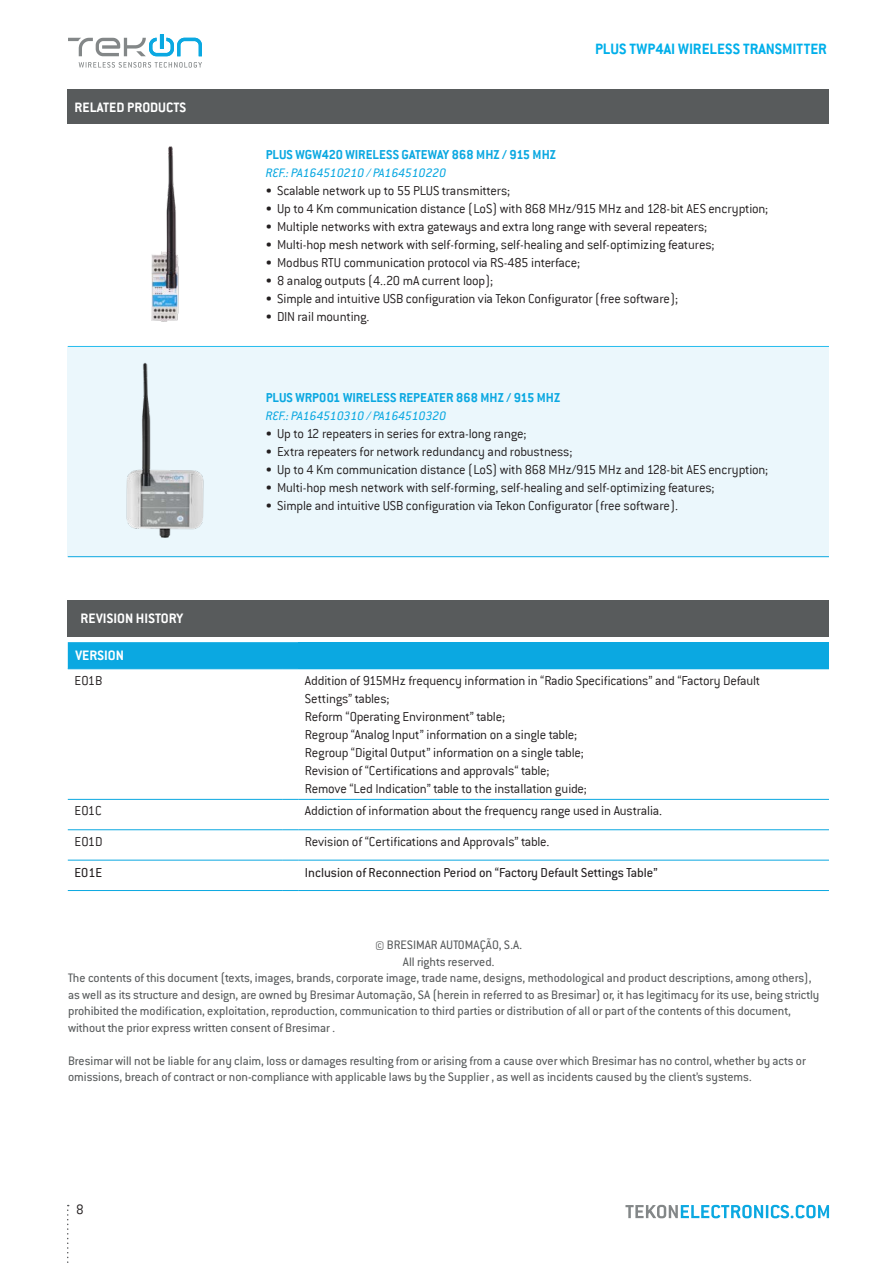
<style>
.page{position:relative;width:893px;height:1263px;background:#fff}
.page>*{position:absolute;margin:0;border:0;box-sizing:border-box;transform-origin:0 0}
.t1{font:700 16.5px "Conduit ITC";color:#00afea}
.t2{font:700 15px "Conduit ITC Pro";color:#fff}
.t3{font:700 15px "Conduit ITC";color:#fff}
.t4{font:300 15px "Conduit ITC";color:#231f20}
.t5{font:300 14.25px "Conduit ITC";letter-spacing:-.015em;color:#231f20}
.t6{font:700 14.25px "Conduit ITC";color:#0ba8e1}
.t7{font:14.25px "Conduit ITC Pro";color:#231f20}
.t8{font:13.5px/16.5px "Conduit ITC Pro";color:#585b5c}
.t9{font:italic 13.5px "Conduit ITC Pro";color:#0ba8e1}
</style>
<div class="page">
<svg style="left:625px;top:1205px;width:204px;height:13px"></svg>
<svg style="left:67px;top:1205px;width:2px;height:58px"></svg>
<svg style="left:68px;top:34px;width:134px;height:22px"></svg>
<svg style="left:79px;top:62px;width:123px;height:6px"></svg>
<div style="left:68px;top:89px;width:761px;height:35px;background:#585b5c"></div>
<div style="left:68px;top:346px;width:761px;height:211px;background:#ebf7fc"></div>
<hr style="left:68px;top:346px;width:761px;height:1px;background:#26bcee">
<hr style="left:68px;top:556px;width:761px;height:1px;background:#0ba8e1">
<div style="left:68px;top:600px;width:761px;height:36px;background:#585b5c"></div>
<div style="left:298px;top:642px;width:531px;height:27px;background:#0ba8e1"></div>
<svg style="left:68px;top:642px;width:230px;height:27px;background:#0ca8e1"></svg>
<hr style="left:68px;top:799px;width:215px;height:1px;background:#0ba8e1">
<svg style="left:283px;top:799px;width:15px;height:1px"></svg>
<hr style="left:298px;top:799px;width:531px;height:1px;background:#0ba8e1">
<hr style="left:68px;top:829px;width:215px;height:1px;background:#0ba8e1">
<svg style="left:283px;top:829px;width:15px;height:1px"></svg>
<hr style="left:298px;top:829px;width:531px;height:1px;background:#0ba8e1">
<hr style="left:68px;top:860px;width:215px;height:1px;background:#0ba8e1">
<svg style="left:283px;top:860px;width:15px;height:1px"></svg>
<hr style="left:298px;top:860px;width:531px;height:1px;background:#0ba8e1">
<hr style="left:68px;top:890px;width:215px;height:1px;background:#0ba8e1">
<svg style="left:283px;top:890px;width:15px;height:1px"></svg>
<hr style="left:298px;top:890px;width:531px;height:1px;background:#0ba8e1">
<img style="left:151px;top:146px;width:28px;height:176px">
<img style="left:86px;top:362px;width:158px;height:196px">
<p class="t3" style="left:75px;top:98px;width:113px">RELATED PRODUCTS</p>
<p class="t1" style="left:595px;top:39px;width:233px">PLUS TWP4AI WIRELESS TRANSMITTER</p>
<p class="t6" style="left:266px;top:146px;width:292px">PLUS WGW420 WIRELESS GATEWAY 868 MHZ / 915 MHZ</p>
<p class="t9" style="left:266px;top:165px;width:182px">REF.: PA164510210 / PA164510220</p>
<p class="t5" style="left:266px;top:183px;width:246px">• Scalable network up to 55 PLUS transmitters;</p>
<p class="t5" style="left:266px;top:201px;width:504px">• Up to 4 Km communication distance (LoS) with 868 MHz/915 MHz and 128-bit AES encryption;</p>
<p class="t5" style="left:266px;top:219px;width:443px">• Multiple networks with extra gateways and extra long range with several repeaters;</p>
<p class="t5" style="left:266px;top:237px;width:450px">• Multi-hop mesh network with self-forming, self-healing and self-optimizing features;</p>
<p class="t5" style="left:266px;top:255px;width:316px">• Modbus RTU communication protocol via RS-485 interface;</p>
<p class="t5" style="left:266px;top:273px;width:229px">• 8 analog outputs (4..20 mA current loop);</p>
<p class="t5" style="left:266px;top:291px;width:414px">• Simple and intuitive USB configuration via Tekon Configurator (free software);</p>
<p class="t5" style="left:266px;top:309px;width:105px">• DIN rail mounting.</p>
<p class="t6" style="left:266px;top:389px;width:296px">PLUS WRP001 WIRELESS REPEATER 868 MHZ / 915 MHZ</p>
<p class="t9" style="left:266px;top:408px;width:182px">REF.: PA164510310 / PA164510320</p>
<p class="t5" style="left:266px;top:426px;width:262px">• Up to 12 repeaters in series for extra-long range;</p>
<p class="t5" style="left:266px;top:444px;width:308px">• Extra repeaters for network redundancy and robustness;</p>
<p class="t5" style="left:266px;top:462px;width:504px">• Up to 4 Km communication distance (LoS) with 868 MHz/915 MHz and 128-bit AES encryption;</p>
<p class="t5" style="left:266px;top:480px;width:450px">• Multi-hop mesh network with self-forming, self-healing and self-optimizing features;</p>
<p class="t5" style="left:266px;top:498px;width:414px">• Simple and intuitive USB configuration via Tekon Configurator (free software).</p>
<p class="t2" style="left:81px;top:610px;width:104px">REVISION HISTORY</p>
<p class="t2" style="left:75px;top:647px;width:50px">VERSION</p>
<p class="t5" style="left:75px;top:672px;width:29px">E01B</p>
<p class="t5" style="left:305px;top:672px;width:457px">Addition of 915MHz frequency information in “Radio Specifications” and “Factory Default</p>
<p class="t5" style="left:305px;top:690px;width:86px">Settings” tables;</p>
<p class="t5" style="left:305px;top:708px;width:201px">Reform “Operating Environment” table;</p>
<p class="t5" style="left:305px;top:726px;width:274px">Regroup “Analog Input” information on a single table;</p>
<p class="t5" style="left:305px;top:744px;width:280px">Regroup “Digital Output” information on a single table;</p>
<p class="t5" style="left:305px;top:762px;width:246px">Revision of “Certifications and approvals“ table;</p>
<p class="t5" style="left:305px;top:780px;width:283px">Remove “Led Indication” table to the installation guide;</p>
<p class="t5" style="left:75px;top:803px;width:29px">E01C</p>
<p class="t5" style="left:305px;top:803px;width:358px">Addiction of information about the frequency range used in Australia.</p>
<p class="t5" style="left:75px;top:833px;width:29px">E01D</p>
<p class="t5" style="left:305px;top:833px;width:246px">Revision of “Certifications and Approvals” table.</p>
<p class="t7" style="left:75px;top:865px;width:29px">E01E</p>
<p class="t7" style="left:305px;top:865px;width:354px">Inclusion of Reconnection Period on “Factory Default Settings Table”</p>
<p class="t8" style="left:375px;top:937px;width:149px">© BRESIMAR AUTOMAÇÃO, S.A.</p>
<p class="t8" style="left:403px;top:953px;width:93px">All rights reserved.</p>
<p class="t8" style="left:68px;top:970px;width:753px">The contents of this document (texts, images, brands, corporate image, trade name, designs, methodological and product descriptions, among others), as well as its structure and design, are owned by Bresimar Automação, SA (herein in referred to as Bresimar) or, it has legitimacy for its use, being strictly prohibited the modification, exploitation, reproduction, communication to third parties or distribution of all or part of the contents of this document, without the prior express written consent of Bresimar .</p>
<p class="t8" style="left:68px;top:1052px;width:739px">Bresimar will not be liable for any claim, loss or damages resulting from or arising from a cause over which Bresimar has no control, whether by acts or omissions, breach of contract or non-compliance with applicable laws by the Supplier , as well as incidents caused by the client’s systems.</p>
<p class="t4" style="left:76px;top:1201px;width:9px">8</p>
</div>
